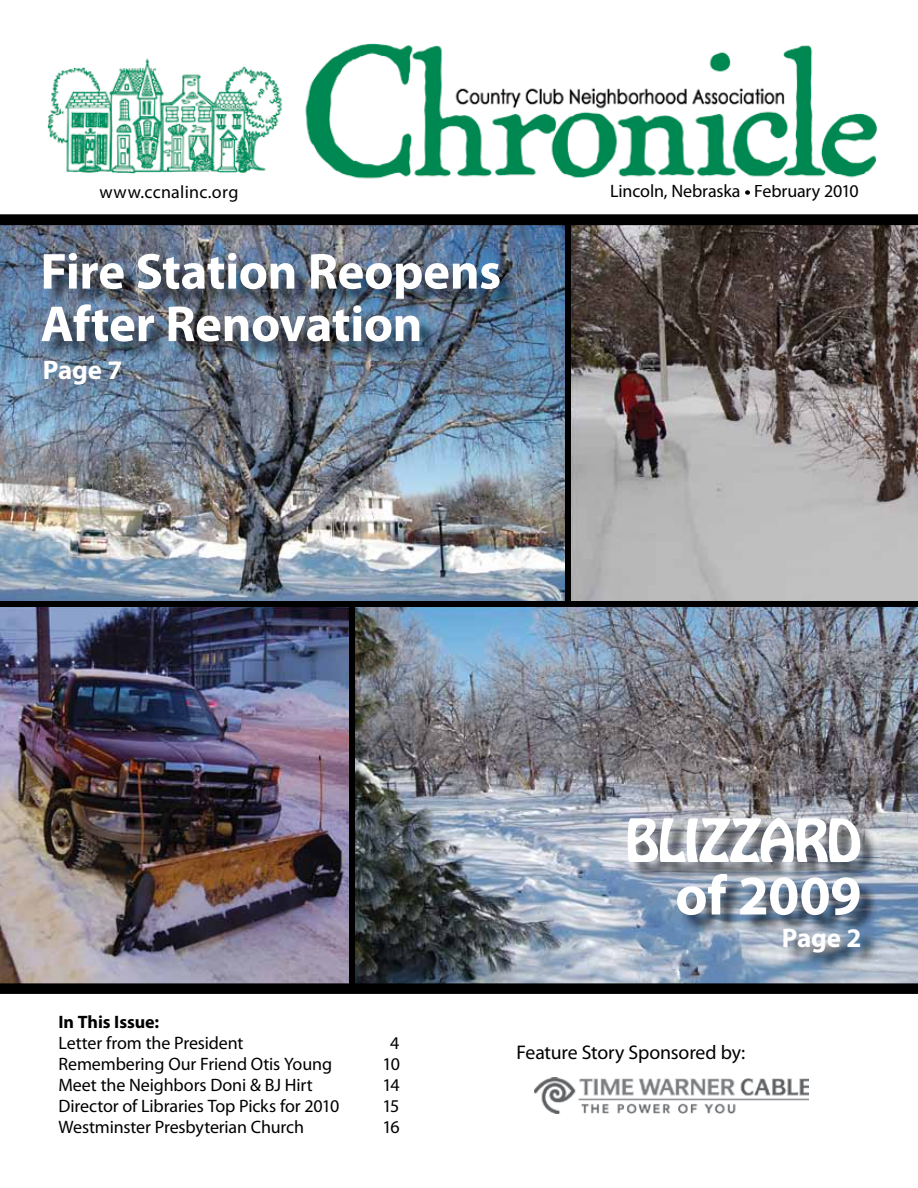
<style>
.page{position:relative;width:918px;height:1188px;background:#fff}
.page>*{position:absolute;margin:0;border:0;box-sizing:border-box;transform-origin:0 0}
.t1{font:700 56.25px "Myriad Pro";letter-spacing:-.01em;color:#fff}
.t2{font:52.5px "Hobo Std";letter-spacing:-.045em;color:#fff}
.t3{font:700 51px/52.5px "Myriad Pro";letter-spacing:-.01em;color:#fff}
.t4{font:700 27px "Myriad Pro";letter-spacing:-.005em;color:#fff}
.t5{font:19.8px "Myriad Pro";letter-spacing:-.01em;color:#000}
.t6{font:18px "Myriad Pro";letter-spacing:-.005em;color:#000}
.t7{font:18px "Myriad Pro";letter-spacing:.015em;color:#000}
.t8{font:700 18px "Myriad Pro";letter-spacing:-.005em;color:#000}
</style>
<div class="page">
<img style="left:0;top:224px;width:918px;height:761px">
<img style="left:47px;top:43px;width:831px;height:136px">
<div style="left:0;top:215px;width:918px;height:8px;background:#000"></div>
<hr style="left:0;top:214px;width:918px;height:2px;background:#000">
<hr style="left:0;top:223px;width:918px;height:1px;background:#000">
<svg style="left:745px;top:190px;width:5px;height:5px"></svg>
<img style="left:534px;top:1078px;width:274px;height:36px">
<svg style="left:0;top:985px;width:918px;height:9px;background:#010101"></svg>
<img style="left:629px;top:820px;width:250px;height:150px">
<div style="left:0;top:602px;width:918px;height:6px;background:#000"></div>
<div style="left:565px;top:218px;width:6px;height:387px;background:#000"></div>
<div style="left:350px;top:605px;width:6px;height:383px;background:#000"></div>
<img style="left:44px;top:255px;width:473px;height:105px">
<p class="t7" style="left:99px;top:181px;width:140px">www.ccnalinc.org</p>
<p class="t6" style="left:610px;top:180px;width:132px">Lincoln, Nebraska</p>
<p class="t6" style="left:754px;top:180px;width:106px">February 2010</p>
<h3 class="t3" style="left:40px;top:244px;width:462px">Fire Station Reopens<br>After Renovation</h3>
<h3 class="t4" style="left:43px;top:353px;width:81px">Page 7</h3>
<p class="t8" style="left:58px;top:1010px;width:102px">In This Issue:</p>
<p class="t6" style="left:58px;top:1032px;width:187px">Letter from the President</p>
<p class="t6" style="left:390px;top:1032px;width:11px">4</p>
<p class="t6" style="left:58px;top:1053px;width:275px">Remembering Our Friend Otis Young</p>
<p class="t6" style="left:382px;top:1053px;width:19px">10</p>
<p class="t6" style="left:58px;top:1074px;width:256px">Meet the Neighbors Doni &amp; BJ Hirt</p>
<p class="t6" style="left:382px;top:1074px;width:19px">14</p>
<p class="t6" style="left:58px;top:1095px;width:282px">Director of Libraries Top Picks for 2010</p>
<p class="t6" style="left:382px;top:1095px;width:19px">15</p>
<p class="t6" style="left:58px;top:1116px;width:247px">Westminster Presbyterian Church</p>
<p class="t6" style="left:382px;top:1116px;width:19px">16</p>
<h2 class="t2" style="left:625px;top:804px;width:238px">BLIZZARD</h2>
<h1 class="t1" style="left:675px;top:859px;width:188px">of 2009</h1>
<h3 class="t4" style="left:782px;top:920px;width:81px">Page 2</h3>
<p class="t5" style="left:516px;top:1041px;width:230px">Feature Story Sponsored by:</p>
</div>
